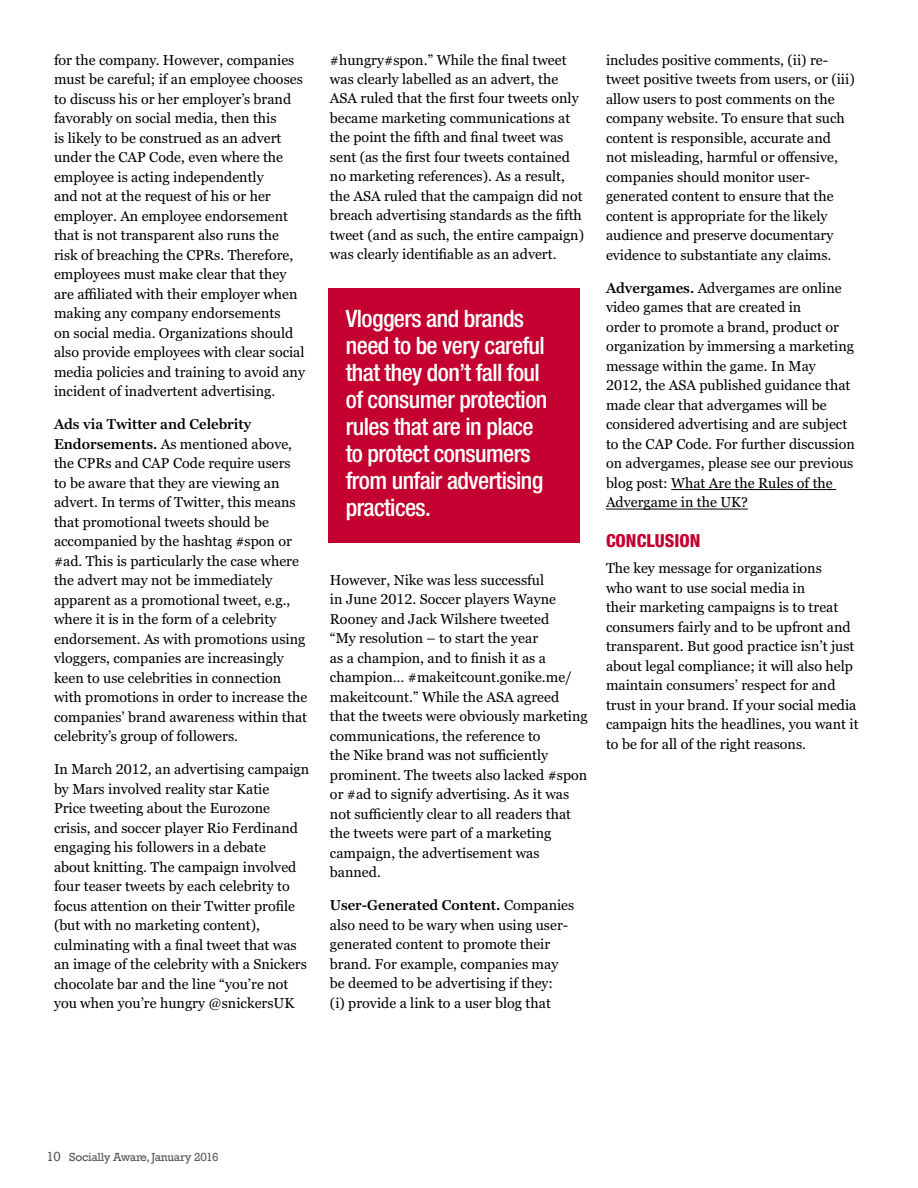
<style>
.page{position:relative;width:918px;height:1188px;background:#fff}
.page>*{position:absolute;margin:0;border:0;box-sizing:border-box;transform-origin:0 0}
.t1{font:500 condensed 24px/27px "Helvetica Neue LT Std";letter-spacing:-.025em;color:#fff}
.t2{font:800 condensed 18px "Helvetica Neue LT Std";color:#c3002f}
.t3{font:14.25px/19.5px "Georgia Pro";color:#000}
.t4{font:12px "Rockwell";letter-spacing:-.02em;color:#58595b}
.s1{font-weight:600}
.s2{font-size:13.5px}
</style>
<div class="page">
<hr style="left:671px;top:489px;width:165px;height:1px;background:#000">
<hr style="left:606px;top:509px;width:142px;height:1px;background:#000">
<div style="left:328px;top:289px;width:252px;height:254px;background:#c3002f"></div>
<p class="t3" style="left:54px;top:51px;width:253px">for the company. However, companies must be careful; if an employee chooses to discuss his or her employer’s brand favorably on social media, then this<br>is likely to be construed as an advert under the CAP Code, even where the employee is acting independently<br>and not at the request of his or her employer. An employee endorsement that is not transparent also runs the risk of breaching the CPRs. Therefore, employees must make clear that they are affiliated with their employer when making any company endorsements<br>on social media. Organizations should also provide employees with clear social media policies and training to avoid any incident of inadvertent advertising.</p>
<p class="t3" style="left:54px;top:415px;width:255px"><span class="s1">Ads via Twitter and Celebrity Endorsements.</span> As mentioned above, the CPRs and CAP Code require users<br>to be aware that they are viewing an advert. In terms of Twitter, this means that promotional tweets should be accompanied by the hashtag #spon or #ad. This is particularly the case where the advert may not be immediately apparent as a promotional tweet, e.g., where it is in the form of a celebrity endorsement. As with promotions using vloggers, companies are increasingly keen to use celebrities in connection with promotions in order to increase the companies’ brand awareness within that celebrity’s group of followers.</p>
<p class="t3" style="left:54px;top:760px;width:257px">In March 2012, an advertising campaign by Mars involved reality star Katie<br>Price tweeting about the Eurozone crisis, and soccer player Rio Ferdinand engaging his followers in a debate<br>about knitting. The campaign involved four teaser tweets by each celebrity to focus attention on their Twitter profile (but with no marketing content), culminating with a final tweet that was an image of the celebrity with a Snickers chocolate bar and the line “you’re not you when you’re hungry @snickersUK</p>
<p class="t3" style="left:330px;top:50px;width:256px">#hungry#spon.” While the final tweet was clearly labelled as an advert, the ASA ruled that the first four tweets only became marketing communications at the point the fifth and final tweet was sent (as the first four tweets contained no marketing references). As a result, the ASA ruled that the campaign did not breach advertising standards as the fifth tweet (and as such, the entire campaign) was clearly identifiable as an advert.</p>
<h1 class="t1" style="left:346px;top:305px;width:203px">Vloggers and brands need to be very careful that they don’t fall foul of consumer protection rules that are in place to protect consumers from unfair advertising practices.</h1>
<p class="t3" style="left:330px;top:571px;width:259px">However, Nike was less successful<br>in June 2012. Soccer players Wayne Rooney and Jack Wilshere tweeted<br>“My resolution – to start the year<br>as a champion, and to finish it as a champion… #makeitcount.gonike.me/ makeitcount.” While the ASA agreed that the tweets were obviously marketing communications, the reference to<br>the Nike brand was not sufficiently prominent. The tweets also lacked #spon or #ad to signify advertising. As it was not sufficiently clear to all readers that the tweets were part of a marketing campaign, the advertisement was banned.</p>
<p class="t3" style="left:330px;top:896px;width:246px"><span class="s1">User-Generated Content.</span> Companies also need to be wary when using user&shy;generated content to promote their brand. For example, companies may be deemed to be advertising if they:<br>(i) provide a link to a user blog that</p>
<p class="t3" style="left:606px;top:51px;width:250px">includes positive comments, (ii) re&shy;tweet positive tweets from users, or (iii) allow users to post comments on the company website. To ensure that such content is responsible, accurate and not misleading, harmful or offensive, companies should monitor user&shy;generated content to ensure that the content is appropriate for the likely audience and preserve documentary evidence to substantiate any claims.</p>
<p class="t3" style="left:606px;top:279px;width:250px"><span class="s1">Advergames.</span> Advergames are online video games that are created in<br>order to promote a brand, product or organization by immersing a marketing message within the game. In May 2012, the ASA published guidance that made clear that advergames will be considered advertising and are subject to the CAP Code. For further discussion on advergames, please see our previous blog post: What Are the Rules of the Advergame in the UK?</p>
<p class="t2" style="left:606px;top:529px;width:96px">CONCLUSION</p>
<p class="t3" style="left:606px;top:559px;width:254px">The key message for organizations<br>who want to use social media in<br>their marketing campaigns is to treat consumers fairly and to be upfront and transparent. But good practice isn’t just about legal compliance; it will also help maintain consumers’ respect for and trust in your brand. If your social media campaign hits the headlines, you want it to be for all of the right reasons.</p>
<p class="t4" style="left:47px;top:1150px;width:173px"><span class="s2">10</span> Socially Aware, January 2016</p>
</div>
